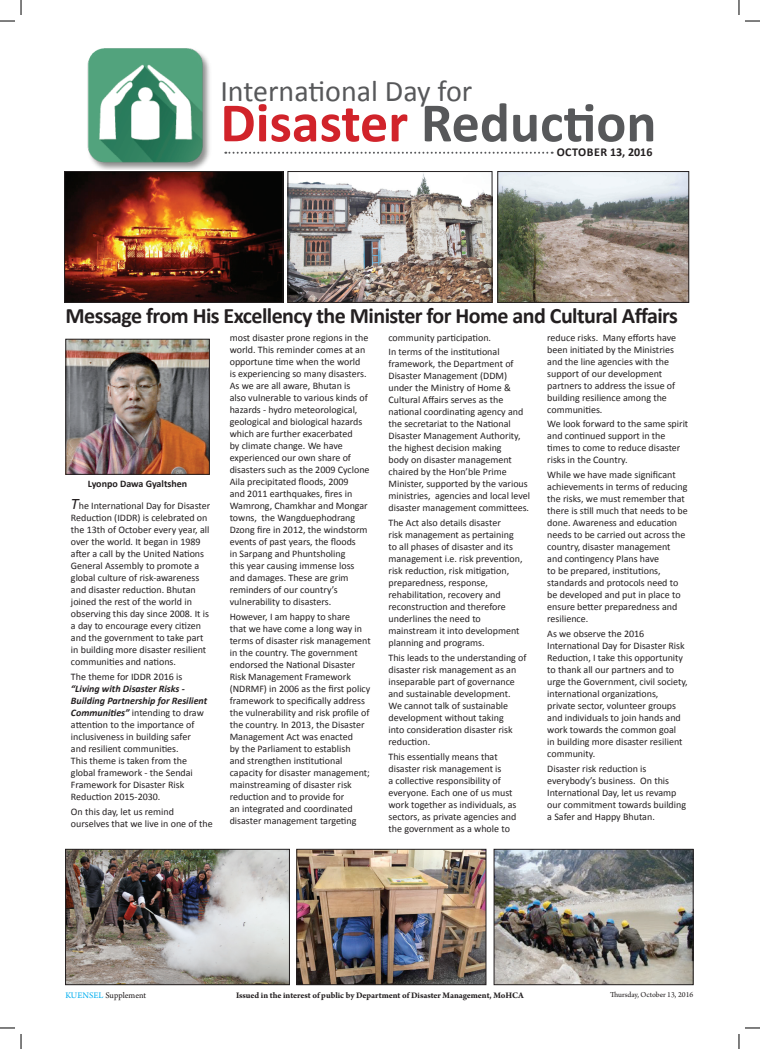
<style>
.page{position:relative;width:760px;height:1049px;background:#fff}
.page>*{position:absolute;margin:0;border:0;box-sizing:border-box;transform-origin:0 0}
.t1{font:700 56px "Calibri";color:#57585a}
.t2{font:30px "Calibri";color:#57585a}
.t3{font:700 22px "Calibri";letter-spacing:-.025em;color:#231f20}
.t4{font:700 12px "Calibri";letter-spacing:.01em;color:#231f20}
.t5{font:10px/12px "Calibri";color:#231f20}
.t6{font:700 10px "Calibri";color:#231f20}
.t7{font:700 9px "Arno Pro";letter-spacing:-.005em;color:#231f20}
.t8{font:9px "Arno Pro";color:#231f20}
.t9{font:8px "Arno Pro";color:#231f20}
.s1{color:#d1232a}
.s2{font-style:italic;font-size:16px}
.s3{font-weight:700;font-style:italic}
.s4{color:#00aeef}
</style>
<div class="page">
<img style="left:87px;top:48px;width:123px;height:121px">
<img style="left:67px;top:341px;width:140px;height:131px">
<div style="left:65px;top:339px;width:144px;height:135px;border:1px solid #231f20"></div>
<svg style="left:225px;top:152px;width:327px;height:2px"></svg>
<img style="left:298px;top:851px;width:186px;height:131px">
<div style="left:296px;top:849px;width:190px;height:135px;border:1px solid #231f20"></div>
<img style="left:66px;top:173px;width:215px;height:127px">
<div style="left:64px;top:171px;width:219px;height:131px;border:1px solid #231f20"></div>
<img style="left:289px;top:173px;width:201px;height:127px">
<div style="left:287px;top:171px;width:205px;height:131px;border:1px solid #231f20"></div>
<img style="left:499px;top:173px;width:187px;height:127px">
<div style="left:497px;top:171px;width:191px;height:131px;border:1px solid #231f20"></div>
<img style="left:495px;top:851px;width:196px;height:131px">
<div style="left:493px;top:849px;width:200px;height:135px;border:1px solid #231f20"></div>
<img style="left:67px;top:851px;width:220px;height:131px">
<div style="left:65px;top:849px;width:224px;height:135px;border:1px solid #231f20"></div>
<svg style="left:0;top:0;width:22px;height:22px"></svg>
<svg style="left:0;top:1027px;width:22px;height:21px"></svg>
<svg style="left:738px;top:0;width:21px;height:22px"></svg>
<svg style="left:738px;top:1027px;width:21px;height:21px"></svg>
<h2 class="t2" style="left:220px;top:72px;width:253px">International Day for</h2>
<h1 class="t1" style="left:220px;top:87px;width:437px"><span class="s1">Disaster</span> Reduction</h1>
<p class="t4" style="left:556px;top:144px;width:97px">October 13, 2016</p>
<h3 class="t3" style="left:65px;top:301px;width:613px">Message from His Excellency the Minister for Home and Cultural Affairs</h3>
<p class="t6" style="left:88px;top:477px;width:101px">Lyonpo Dawa Gyaltshen</p>
<p class="t5" style="left:71px;top:499px;width:141px"><span class="s2">T</span>he International Day for Disaster<br>Reduction (IDDR) is celebrated on the 13th of October every year, all over the world. It began in 1989 after a call by the United Nations<br>General Assembly to promote a global culture of risk-awareness and disaster reduction. Bhutan joined the rest of the world in observing this day since 2008. It is a day to encourage every citizen and the government to take part in building more disaster resilient communities and nations.</p>
<p class="t5" style="left:71px;top:670px;width:113px">The theme for IDDR 2016 is</p>
<p class="t5" style="left:71px;top:682px;width:138px"><span class="s3">“Living with Disaster Risks -<br>Building Partnership for Resilient<br>Communities”</span> intending to draw attention to the importance of inclusiveness in building safer and resilient communities.<br>This theme is taken from the global framework - the Sendai<br>Framework for Disaster Risk<br>Reduction 2015-2030.</p>
<p class="t5" style="left:71px;top:805px;width:143px">On this day, let us remind ourselves that we live in one of the</p>
<p class="t5" style="left:229px;top:331px;width:141px">most disaster prone regions in the world. This reminder comes at an opportune time when the world<br>is experiencing so many disasters.<br>As we are all aware, Bhutan is<br>also vulnerable to various kinds of hazards - hydro meteorological, geological and biological hazards which are further exacerbated<br>by climate change. We have experienced our own share of disasters such as the 2009 Cyclone<br>Aila precipitated floods, 2009<br>and 2011 earthquakes, fires in<br>Wamrong, Chamkhar and Mongar towns, the Wangduephodrang<br>Dzong fire in 2012, the windstorm events of past years, the floods<br>in Sarpang and Phuntsholing<br>this year causing immense loss and damages. These are grim reminders of our country’s vulnerability to disasters.</p>
<p class="t5" style="left:229px;top:610px;width:142px">However, I am happy to share<br>that we have come a long way in terms of disaster risk management in the country. The government endorsed the National Disaster<br>Risk Management Framework (NDRMF) in 2006 as the first policy framework to specifically address the vulnerability and risk profile of the country. In 2013, the Disaster<br>Management Act was enacted<br>by the Parliament to establish<br>and strengthen institutional capacity for disaster management; mainstreaming of disaster risk reduction and to provide for<br>an integrated and coordinated disaster management targeting</p>
<p class="t5" style="left:388px;top:330px;width:113px;line-height:14.8px">community participation.<br>In terms of the institutional</p>
<p class="t5" style="left:388px;top:358px;width:143px">framework, the Department of<br>Disaster Management (DDM) under the Ministry of Home &amp;<br>Cultural Affairs serves as the national coordinating agency and the secretariat to the National<br>Disaster Management Authority, the highest decision making<br>body on disaster management chaired by the Hon’ble Prime<br>Minister, supported by the various ministries, agencies and local level disaster management committees.</p>
<p class="t5" style="left:388px;top:517px;width:135px">The Act also details disaster<br>risk management as pertaining to all phases of disaster and its management i.e. risk prevention, risk reduction, risk mitigation, preparedness, response, rehabilitation, recovery and reconstruction and therefore underlines the need to mainstream it into development planning and programs.</p>
<p class="t5" style="left:388px;top:652px;width:139px">This leads to the understanding of disaster risk management as an inseparable part of governance and sustainable development.<br>We cannot talk of sustainable development without taking<br>into consideration disaster risk reduction.</p>
<p class="t5" style="left:388px;top:750px;width:129px">This essentially means that disaster risk management is<br>a collective responsibility of everyone. Each one of us must work together as individuals, as sectors, as private agencies and the government as a whole to</p>
<p class="t5" style="left:547px;top:331px;width:130px">reduce risks. Many efforts have been initiated by the Ministries and the line agencies with the support of our development partners to address the issue of building resilience among the communities.</p>
<p class="t5" style="left:547px;top:418px;width:142px">We look forward to the same spirit and continued support in the times to come to reduce disaster risks in the Country.</p>
<p class="t5" style="left:547px;top:469px;width:142px">While we have made significant achievements in terms of reducing the risks, we must remember that there is still much that needs to be done. Awareness and education needs to be carried out across the country, disaster management and contingency Plans have<br>to be prepared, institutions, standards and protocols need to be developed and put in place to ensure better preparedness and resilience.</p>
<p class="t5" style="left:547px;top:627px;width:142px">As we observe the 2016<br>International Day for Disaster Risk<br>Reduction, I take this opportunity to thank all our partners and to urge the Government, civil society, international organizations, private sector, volunteer groups and individuals to join hands and work towards the common goal<br>in building more disaster resilient community.</p>
<p class="t5" style="left:547px;top:762px;width:140px">Disaster risk reduction is everybody’s business. On this<br>International Day, let us revamp our commitment towards building a Safer and Happy Bhutan.</p>
<p class="t8" style="left:65px;top:990px;width:82px"><span class="s4">Kuensel</span> Supplement</p>
<p class="t7" style="left:236px;top:989px;width:289px">Issued in the interest of public by Department of Disaster Management, MoHCA</p>
<p class="t9" style="left:609px;top:990px;width:85px">Thursday, October 13, 2016</p>
</div>
